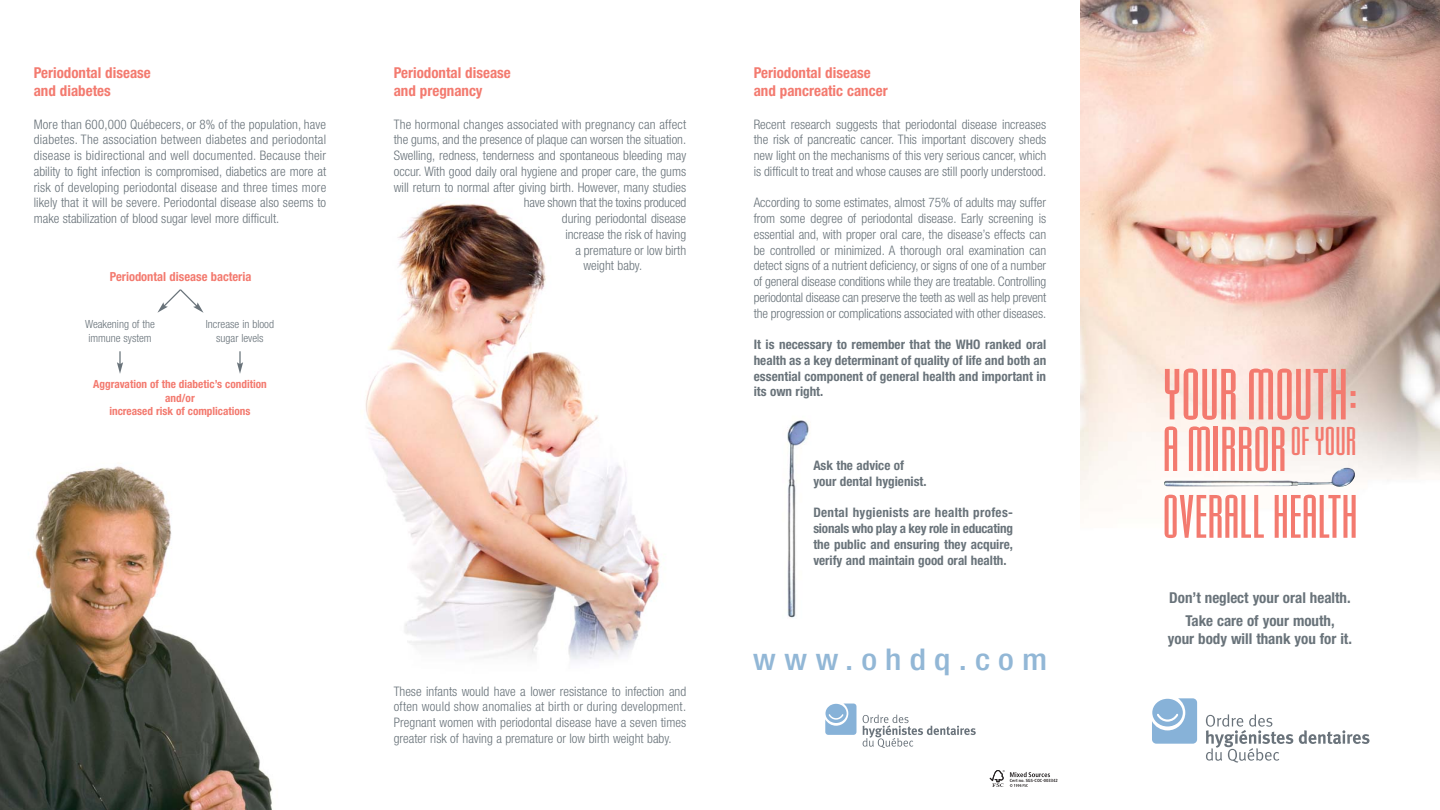
<style>
.page{position:relative;width:1440px;height:810px;background:#fff}
.page>*{position:absolute;margin:0;border:0;box-sizing:border-box;transform-origin:0 0}
.t1{font:75.75px "Mekanik Plain";color:#f37a6f}
.t2{font:66.25px "Mekanik Plain";color:#f37a6f}
.t3{font:64.12px "Mekanik Plain";color:#f37a6f}
.t4{font:500 condensed 30px "Helvetica Neue";letter-spacing:.24em;color:#92b7d6;scale:1.13 1}
.t5{font:700 condensed 15px/18px "Helvetica Neue";color:#f37a6f}
.t6{font:700 condensed 15px/22.1px "Helvetica Neue";color:#69737a;text-align:center}
.t7{font:300 condensed 13.12px/15.8px "Helvetica Neue";color:#69737a;text-align:justify}
.t8{font:700 condensed 13.12px/15.8px "Helvetica Neue";color:#69737a;text-align:justify}
.t9{font:700 condensed 12.5px "Helvetica Neue";color:#f37a6f}
.t10{font:700 condensed 11.25px/13.5px "Helvetica Neue";color:#f37a6f;text-align:center}
.t11{font:300 condensed 11.25px/13.5px "Helvetica Neue";color:#69737a}
.t12{font:700 condensed 4.38px "Frutiger";letter-spacing:.01em;color:#231f20}
</style>
<div class="page">
<img style="left:0;top:466px;width:272px;height:344px">
<img style="left:365px;top:203px;width:295px;height:458px">
<img style="left:1080px;top:0;width:360px;height:502px">
<img style="left:1164px;top:468px;width:191px;height:19px">
<svg style="left:117px;top:351px;width:6px;height:23px"></svg>
<svg style="left:237px;top:351px;width:6px;height:23px"></svg>
<svg style="left:157px;top:289px;width:47px;height:24px"></svg>
<svg style="left:1299px;top:730px;width:71px;height:14px"></svg>
<svg style="left:1152px;top:698px;width:45px;height:46px;background:#9bbfde"></svg>
<svg style="left:1206px;top:714px;width:87px;height:49px"></svg>
<svg style="left:825px;top:704px;width:32px;height:31px"></svg>
<svg style="left:863px;top:715px;width:113px;height:33px"></svg>
<img style="left:787px;top:420px;width:22px;height:198px">
<svg style="left:990px;top:770px;width:60px;height:17px"></svg>
<p class="t5" style="left:34px;top:65px;width:119px">Periodontal disease and diabetes</p>
<p class="t7" style="left:34px;top:117px;width:294px">More than 600,000 Québecers, or 8% of the population, have diabetes. The association between diabetes and periodontal disease is bidirectional and well documented. Because their ability to fight infection is compromised, diabetics are more at risk of developing periodontal disease and three times more likely that it will be severe. Periodontal disease also seems to make stabilization of blood sugar level more difficult.</p>
<p class="t9" style="left:110px;top:272px;width:143px">Periodontal disease bacteria</p>
<p class="t11" style="left:85px;top:319px;width:71px">Weakening of the immune system</p>
<p class="t11" style="left:206px;top:319px;width:70px;text-align:center">Increase in blood sugar levels</p>
<p class="t10" style="left:93px;top:378px;width:175px">Aggravation of the diabetic’s condition and/or<br>increased risk of complications</p>
<p class="t5" style="left:394px;top:65px;width:119px">Periodontal disease and pregnancy</p>
<p class="t7" style="left:394px;top:117px;width:294px">The hormonal changes associated with pregnancy can affect</p>
<p class="t7" style="left:394px;top:133px;width:294px">the gums, and the presence of plaque can worsen the situation.</p>
<p class="t7" style="left:394px;top:149px;width:294px">Swelling, redness, tenderness and spontaneous bleeding may</p>
<p class="t7" style="left:394px;top:164px;width:294px">occur. With good daily oral hygiene and proper care, the gums</p>
<p class="t7" style="left:394px;top:180px;width:294px">will return to normal after giving birth. However, many studies</p>
<p class="t7" style="left:524px;top:196px;width:164px">have shown that the toxins produced</p>
<p class="t7" style="left:562px;top:212px;width:126px">during periodontal disease</p>
<p class="t7" style="left:565px;top:227px;width:122px">increase the risk of having</p>
<p class="t7" style="left:575px;top:243px;width:112px">a premature or low birth</p>
<p class="t7" style="left:583px;top:259px;width:60px">weight baby.</p>
<p class="t7" style="left:394px;top:684px;width:294px">These infants would have a lower resistance to infection and often would show anomalies at birth or during development.<br>Pregnant women with periodontal disease have a seven times greater risk of having a premature or low birth weight baby.</p>
<p class="t5" style="left:754px;top:65px;width:135px">Periodontal disease and pancreatic cancer</p>
<p class="t7" style="left:754px;top:117px;width:294px">Recent research suggests that periodontal disease increases the risk of pancreatic cancer. This important discovery sheds new light on the mechanisms of this very serious cancer, which is difficult to treat and whose causes are still poorly understood.</p>
<p class="t7" style="left:754px;top:196px;width:294px">According to some estimates, almost 75% of adults may suffer from some degree of periodontal disease. Early screening is essential and, with proper oral care, the disease’s effects can be controlled or minimized. A thorough oral examination can detect signs of a nutrient deficiency, or signs of one of a number of general disease conditions while they are treatable. Controlling periodontal disease can preserve the teeth as well as help prevent the progression or complications associated with other diseases.</p>
<p class="t8" style="left:754px;top:338px;width:294px">It is necessary to remember that the WHO ranked oral health as a key determinant of quality of life and both an essential component of general health and important in its own right.</p>
<p class="t8" style="left:813px;top:459px;width:115px">Ask the advice of your dental hygienist.</p>
<p class="t8" style="left:813px;top:506px;width:201px">Dental hygienists are health profes&shy;sionals who play a key role in educating the public and ensuring they acquire, verify and maintain good oral health.</p>
<h3 class="t4" style="left:753px;top:649px;width:262px">www.ohdq.com</h3>
<p class="t12" style="left:1010px;top:779px;width:50px">Cert no. SGS-COC-003342</p>
<h1 class="t1" style="left:1163px;top:349px;width:197px">YOUR MOUTH:</h1>
<h2 class="t2" style="left:1163px;top:409px;width:195px">A MIRROR<sup>OF</sup> <sup>YOUR</sup></h2>
<h3 class="t3" style="left:1163px;top:478px;width:197px">OVERALL HEALTH</h3>
<p class="t6" style="left:1169px;top:588px;width:183px">Don’t neglect your oral health.<br>Take care of your mouth,</p>
<p class="t6" style="left:1168px;top:628px;width:186px">your body will thank you for it.</p>
</div>
